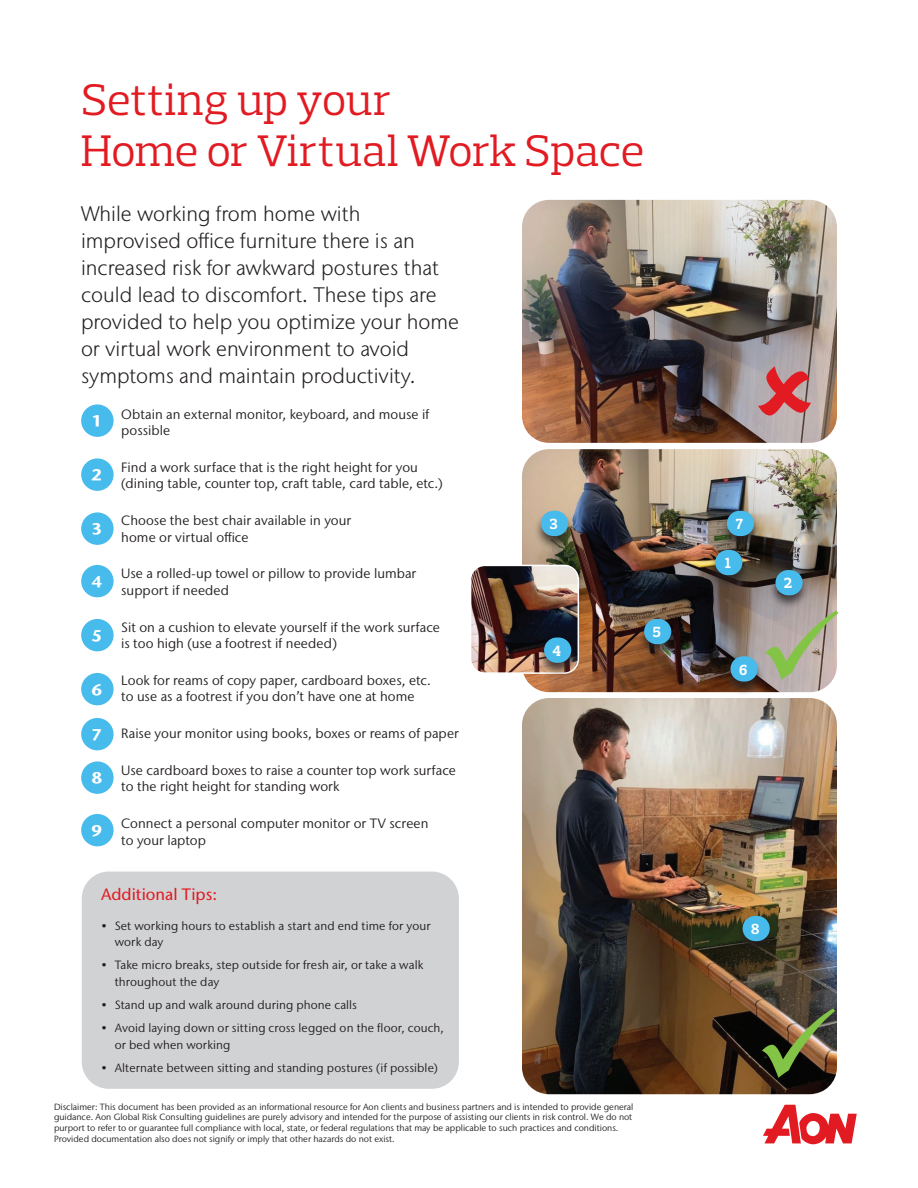
<style>
.page{position:relative;width:918px;height:1188px;background:#fff}
.page>*{position:absolute;margin:0;border:0;box-sizing:border-box;transform-origin:0 0}
.t1{font:45px/51px "Prelo Slab";letter-spacing:-.005em;color:#e21a21}
.t2{font:600 27px/53.7px "Stone Sans IIITC Pro";color:#fff;text-align:justify}
.t3{font:300 21px/27px "Stone Sans IIITC Pro";color:#231f20}
.t4{font:500 16.5px "Stone Sans IIITC Pro";color:#e21a21}
.t5{font:700 15px "Prelo Slab";color:#fff}
.t6{font:13.5px/16.5px "Stone Sans IIITC Pro";letter-spacing:.005em;color:#231f20}
.t7{font:12px/16.5px "Stone Sans IIITC Pro";letter-spacing:.01em;color:#231f20}
.t8{font:9px/10.8px "Stone Sans IIITC Pro";color:#231f20;text-align:justify}
</style>
<div class="page">
<svg style="left:763px;top:1105px;width:94px;height:39px"></svg>
<div style="left:82px;top:872px;width:377px;height:217px;background:#d1d2d4;border-radius:27px"></div>
<img style="left:522px;top:698px;width:315px;height:396px">
<img style="left:522px;top:449px;width:315px;height:243px">
<img style="left:522px;top:200px;width:315px;height:243px">
<div style="left:708px;top:549px;width:42px;height:40px;background:#231f20;opacity:.75"></div>
<div style="left:715px;top:550px;width:27px;height:25px;background:#47bbeb;border-radius:13px"></div>
<div style="left:719px;top:510px;width:42px;height:40px;background:#231f20;opacity:.75"></div>
<div style="left:727px;top:511px;width:27px;height:25px;background:#47bbeb;border-radius:13px"></div>
<div style="left:768px;top:569px;width:42px;height:40px;background:#231f20;opacity:.75"></div>
<div style="left:776px;top:570px;width:27px;height:25px;background:#47bbeb;border-radius:13px"></div>
<div style="left:735px;top:915px;width:42px;height:40px;background:#231f20;opacity:.75"></div>
<div style="left:743px;top:916px;width:27px;height:25px;background:#47bbeb;border-radius:13px"></div>
<div style="left:723px;top:656px;width:42px;height:40px;background:#231f20;opacity:.75"></div>
<div style="left:731px;top:656px;width:27px;height:26px;background:#47bbeb;border-radius:13px"></div>
<div style="left:637px;top:618px;width:42px;height:40px;background:#231f20;opacity:.75"></div>
<div style="left:644px;top:619px;width:27px;height:25px;background:#47bbeb;border-radius:13px"></div>
<div style="left:533px;top:510px;width:42px;height:40px;background:#231f20;opacity:.75"></div>
<div style="left:541px;top:511px;width:27px;height:25px;background:#47bbeb;border-radius:13px"></div>
<div style="left:81px;top:404px;width:33px;height:33px;background:#47bbeb;border-radius:50%"></div>
<div style="left:81px;top:458px;width:33px;height:33px;background:#47bbeb;border-radius:50%"></div>
<div style="left:81px;top:512px;width:33px;height:33px;background:#47bbeb;border-radius:50%"></div>
<div style="left:81px;top:565px;width:33px;height:32px;background:#47bbeb;border-radius:50%"></div>
<div style="left:81px;top:619px;width:33px;height:32px;background:#47bbeb;border-radius:50%"></div>
<div style="left:81px;top:673px;width:33px;height:32px;background:#47bbeb;border-radius:50%"></div>
<div style="left:81px;top:718px;width:33px;height:32px;background:#47bbeb;border-radius:50%"></div>
<div style="left:81px;top:761px;width:33px;height:33px;background:#47bbeb;border-radius:50%"></div>
<div style="left:81px;top:814px;width:33px;height:32px;background:#47bbeb;border-radius:50%"></div>
<img style="left:473px;top:565px;width:105px;height:106px">
<div style="left:470px;top:565px;width:109px;height:109px;border:2px solid #fff;border-radius:14px"></div>
<div style="left:537px;top:637px;width:42px;height:40px;background:#231f20;opacity:.75"></div>
<div style="left:544px;top:638px;width:27px;height:25px;background:#47bbeb;border-radius:13px"></div>
<svg style="left:758px;top:365px;width:53px;height:50px;background:#b4a9ab"></svg>
<svg style="left:765px;top:609px;width:72px;height:71px;background:#b8aba9"></svg>
<img style="left:762px;top:1007px;width:73px;height:71px">
<h1 class="t1" style="left:81px;top:74px;width:565px">Setting up your<br>Home or Virtual Work Space</h1>
<p class="t3" style="left:81px;top:200px;width:380px">While working from home with improvised office furniture there is an increased risk for awkward postures that could lead to discomfort. These tips are provided to help you optimize your home or virtual work environment to avoid symptoms and maintain productivity.</p>
<h2 class="t2" style="left:91px;top:398px;width:13px">1<br>2<br>3<br>4<br>5<br>6</h2>
<h2 class="t2" style="left:91px;top:716px;width:12px;line-height:43.5px">7<br>8</h2>
<h2 class="t2" style="left:92px;top:807px;width:12px">9</h2>
<p class="t6" style="left:121px;top:406px;width:310px">Obtain an external monitor, keyboard, and mouse if possible</p>
<p class="t6" style="left:121px;top:459px;width:323px">Find a work surface that is the right height for you (dining table, counter top, craft table, card table, etc.)</p>
<p class="t6" style="left:121px;top:512px;width:231px">Choose the best chair available in your home or virtual office</p>
<p class="t6" style="left:121px;top:565px;width:296px">Use a rolled-up towel or pillow to provide lumbar support if needed</p>
<p class="t6" style="left:121px;top:619px;width:320px">Sit on a cushion to elevate yourself if the work surface is too high (use a footrest if needed)</p>
<p class="t6" style="left:121px;top:672px;width:311px">Look for reams of copy paper, cardboard boxes, etc. to use as a footrest if you don’t have one at home</p>
<p class="t6" style="left:121px;top:725px;width:339px">Raise your monitor using books, boxes or reams of paper</p>
<p class="t6" style="left:121px;top:762px;width:336px">Use cardboard boxes to raise a counter top work surface to the right height for standing work</p>
<p class="t6" style="left:121px;top:815px;width:309px">Connect a personal computer monitor or TV screen to your laptop</p>
<p class="t5" style="left:550px;top:515px;width:9px">3</p>
<p class="t5" style="left:553px;top:642px;width:10px">4</p>
<p class="t5" style="left:653px;top:623px;width:10px">5</p>
<p class="t4" style="left:101px;top:884px;width:117px">Additional Tips:</p>
<p class="t7" style="left:115px;top:917px;width:317px;text-indent:-14px">• Set working hours to establish a start and end time for your work day</p>
<p class="t7" style="left:115px;top:957px;width:310px;text-indent:-14px">• Take micro breaks, step outside for fresh air, or take a walk throughout the day</p>
<p class="t7" style="left:101px;top:997px;width:257px">• Stand up and walk around during phone calls</p>
<p class="t7" style="left:115px;top:1020px;width:331px;text-indent:-14px">• Avoid laying down or sitting cross legged on the floor, couch, or bed when working</p>
<p class="t7" style="left:101px;top:1060px;width:338px">• Alternate between sitting and standing postures (if possible)</p>
<p class="t8" style="left:54px;top:1101px;width:581px">Disclaimer: This document has been provided as an informational resource for Aon clients and business partners and is intended to provide general guidance. Aon Global Risk Consulting guidelines are purely advisory and intended for the purpose of assisting our clients in risk control. We do not purport to refer to or guarantee full compliance with local, state, or federal regulations that may be applicable to such practices and conditions.</p>
<p class="t8" style="left:54px;top:1133px;width:342px">Provided documentation also does not signify or imply that other hazards do not exist.</p>
<p class="t5" style="left:736px;top:515px;width:9px">7</p>
<p class="t5" style="left:725px;top:554px;width:7px">1</p>
<p class="t5" style="left:739px;top:660px;width:10px">6</p>
<p class="t5" style="left:784px;top:574px;width:9px">2</p>
<p class="t5" style="left:751px;top:920px;width:10px">8</p>
</div>
